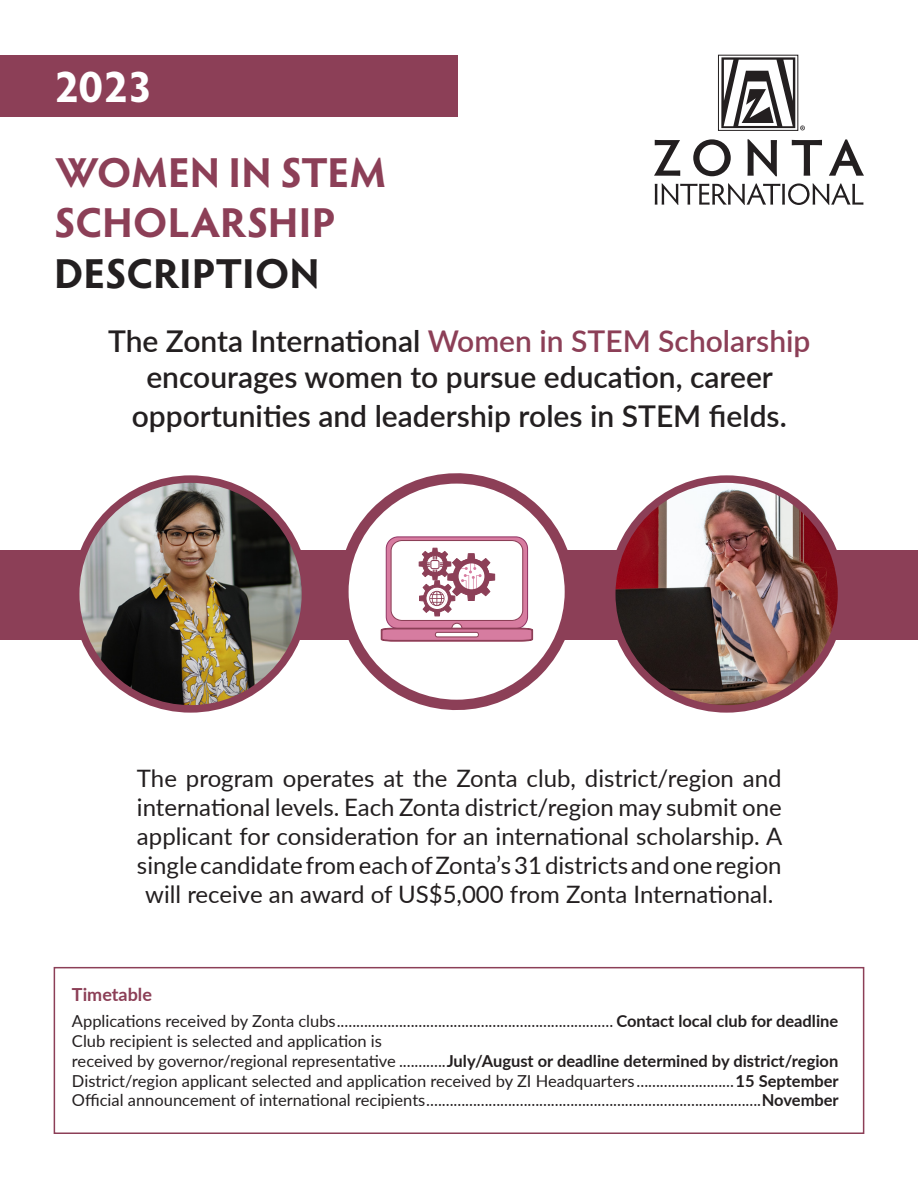
<style>
.page{position:relative;width:918px;height:1188px;background:#fff}
.page>*{position:absolute;margin:0;border:0;box-sizing:border-box;transform-origin:0 0}
.t1{font:700 45px "Hypatia Sans Pro";color:#fff}
.t2{font:700 42px "Hypatia Sans Pro";letter-spacing:.005em;color:#8c3f57}
.t3{font:700 42px "Hypatia Sans Pro";letter-spacing:-.005em;color:#231f20}
.t4{font:600 30px/36px "Lato";color:#231f20;text-align:center}
.t5{font:24px/28.8px "Lato";color:#231f20;text-align:center}
.t6{font:700 18px "Lato";color:#8c3f57}
.t7{font:16.5px/19.8px "Lato";color:#231f20}
.s1{color:#8c3f57}
.s2{font-weight:700}
</style>
<div class="page">
<div style="left:1px;top:55px;width:457px;height:62px;background:#8c3f57"></div>
<div style="left:0;top:551px;width:918px;height:89px;background:#8c3f57"></div>
<svg style="left:333px;top:473px;width:247px;height:237px"></svg>
<div style="left:349px;top:484px;width:216px;height:216px;background:#fff;border-radius:50%"></div>
<svg style="left:381px;top:536px;width:152px;height:106px"></svg>
<img style="left:612px;top:479px;width:230px;height:230px;border-radius:115px">
<div style="left:608px;top:475px;width:237px;height:238px;border:8px solid #8c3f57;border-radius:50%"></div>
<img style="left:76px;top:479px;width:230px;height:230px;border-radius:115px">
<div style="left:72px;top:475px;width:237px;height:238px;border:8px solid #8c3f57;border-radius:50%"></div>
<div style="left:54px;top:967px;width:810px;height:167px;border:2px solid #8c3f57"></div>
<svg style="left:654px;top:140px;width:26px;height:36px"></svg>
<svg style="left:693px;top:139px;width:38px;height:37px"></svg>
<svg style="left:747px;top:139px;width:30px;height:37px"></svg>
<svg style="left:792px;top:140px;width:30px;height:36px"></svg>
<svg style="left:829px;top:139px;width:35px;height:37px"></svg>
<svg style="left:655px;top:183px;width:208px;height:22px"></svg>
<div style="left:718px;top:55px;width:80px;height:76px;border:1px solid #231f20"></div>
<svg style="left:721px;top:57px;width:84px;height:73px"></svg>
<p class="t1" style="left:54px;top:55px;width:100px">2023</p>
<p class="t2" style="left:55px;top:143px;width:332px">WOMEN IN STEM</p>
<p class="t2" style="left:54px;top:193px;width:283px">SCHOLARSHIP</p>
<p class="t3" style="left:54px;top:244px;width:267px">DESCRIPTION</p>
<p class="t4" style="left:108px;top:321px;width:704px">The Zonta International <span class="s1">Women in STEM Scholarship </span>encourages women to pursue education, career</p>
<p class="t4" style="left:132px;top:397px;width:656px">opportunities and leadership roles in STEM fields.</p>
<p class="t5" style="left:137px;top:763px;width:647px">The program operates at the Zonta club, district/region and international levels. Each Zonta district/region may submit one applicant for consideration for an international scholarship. A single candidate from each of Zonta’s 31 districts and one region will receive an award of US$5,000 from Zonta International.</p>
<p class="t6" style="left:72px;top:981px;width:81px">Timetable</p>
<p class="t7" style="left:72px;top:1011px;width:768px">Applications received by Zonta clubs....................................................................... <span class="s2">Contact local club for deadline</span></p>
<p class="t7" style="left:72px;top:1030px;width:768px">Club recipient is selected and application is<br>received by governor/regional representative ............<span class="s2">July/August or deadline determined by district/region</span></p>
<p class="t7" style="left:72px;top:1070px;width:768px">District/region applicant selected and application received by ZI Headquarters .........................<span class="s2">15 September</span></p>
<p class="t7" style="left:72px;top:1090px;width:768px">Official announcement of international recipients......................................................................................<span class="s2">November</span></p>
</div>
